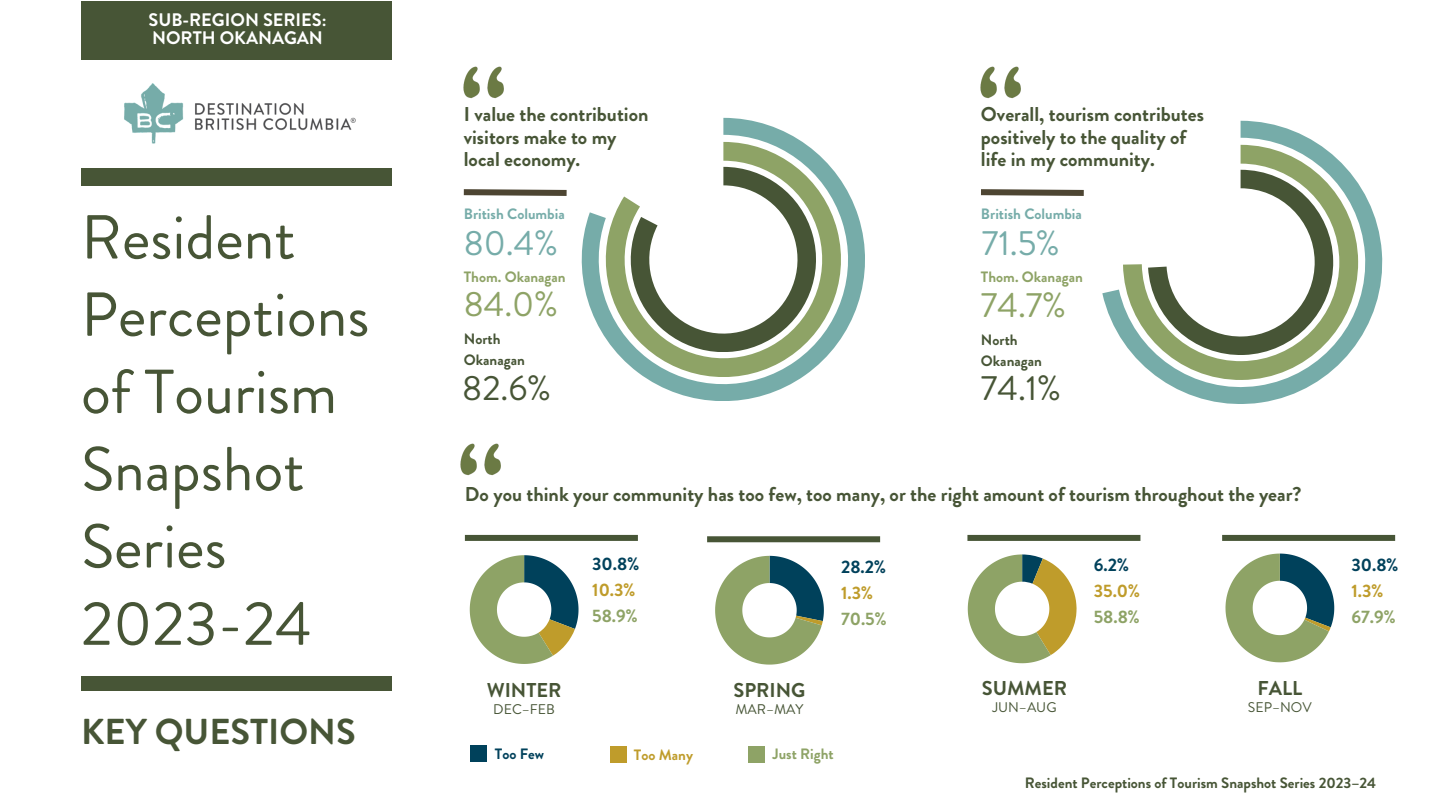
<style>
.page{position:relative;width:1440px;height:810px;background:#fff}
.page>*{position:absolute;margin:0;border:0;box-sizing:border-box;transform-origin:0 0}
.t1{font:62px "Brandon Grotesque";color:#475536}
.t2{font:700 36px "Brandon Grotesque";color:#475536}
.t3{font:35px "Brandon Grotesque";color:#76aca9}
.t4{font:35px "Brandon Grotesque";color:#8ea366}
.t5{font:35px "Brandon Grotesque";color:#475536}
.t6{font:700 20px/22.5px "Brandon Grotesque";color:#475536}
.t7{font:700 18.1px "Brandon Grotesque";color:#fff}
.t8{font:700 18px "Brandon Grotesque";color:#8ea366}
.t9{font:700 18px "Brandon Grotesque";color:#00415b}
.t10{font:700 18px "Brandon Grotesque";color:#bf9c2b}
.t11{font:700 15px "Brandon Grotesque";color:#475536}
.t12{font:700 15px "Brandon Grotesque";color:#8ea366}
.t13{font:700 15px "Brandon Grotesque";color:#76aca9}
.t14{font:700 15px "Brandon Grotesque";color:#bf9c2b}
.t15{font:700 15px "Brandon Grotesque";color:#00415b}
.t16{font:14px "Brandon Grotesque";color:#475536}
</style>
<div class="page">
<svg style="left:582px;top:118px;width:283px;height:283px"></svg>
<svg style="left:606px;top:142px;width:235px;height:235px"></svg>
<svg style="left:631px;top:167px;width:185px;height:185px"></svg>
<svg style="left:463px;top:189px;width:104px;height:7px"></svg>
<svg style="left:470px;top:555px;width:109px;height:109px"></svg>
<svg style="left:715px;top:556px;width:109px;height:109px"></svg>
<svg style="left:968px;top:554px;width:109px;height:109px"></svg>
<svg style="left:1226px;top:554px;width:108px;height:108px"></svg>
<div style="left:465px;top:535px;width:173px;height:6px;background:#475536"></div>
<div style="left:707px;top:536px;width:173px;height:6px;background:#475536"></div>
<div style="left:967px;top:535px;width:173px;height:6px;background:#475536"></div>
<div style="left:1222px;top:535px;width:173px;height:6px;background:#475536"></div>
<svg style="left:1102px;top:121px;width:280px;height:283px"></svg>
<svg style="left:1123px;top:145px;width:235px;height:235px"></svg>
<svg style="left:1148px;top:170px;width:185px;height:185px"></svg>
<svg style="left:981px;top:189px;width:103px;height:7px"></svg>
<div style="left:81px;top:676px;width:311px;height:14px;background:#475536"></div>
<div style="left:471px;top:746px;width:16px;height:16px;background:#00415b"></div>
<div style="left:611px;top:746px;width:16px;height:17px;background:#bf9c2b"></div>
<div style="left:748px;top:746px;width:17px;height:17px;background:#8ea366"></div>
<div style="left:81px;top:168px;width:311px;height:17px;background:#475536"></div>
<div style="left:81px;top:1px;width:311px;height:58px;background:#475536"></div>
<img style="left:124px;top:83px;width:232px;height:61px">
<img style="left:460px;top:443px;width:41px;height:33px">
<img style="left:980px;top:66px;width:41px;height:33px">
<img style="left:463px;top:66px;width:41px;height:33px">
<p class="t7" style="left:149px;top:7px;width:180px">SUB-REGION SERIES:</p>
<p class="t7" style="left:152px;top:25px;width:172px">NORTH OKANAGAN</p>
<p class="t1" style="left:81px;top:193px;width:216px">Resident</p>
<p class="t1" style="left:81px;top:271px;width:290px">Perceptions</p>
<p class="t1" style="left:81px;top:348px;width:258px">of Tourism</p>
<p class="t1" style="left:81px;top:425px;width:225px">Snapshot</p>
<p class="t1" style="left:81px;top:502px;width:147px">Series</p>
<p class="t1" style="left:81px;top:580px;width:232px">2023-24</p>
<p class="t2" style="left:81px;top:706px;width:276px">KEY QUESTIONS</p>
<p class="t6" style="left:464px;top:103px;width:186px">I value the contribution</p>
<p class="t6" style="left:464px;top:126px;width:154px">visitors make to my</p>
<p class="t6" style="left:464px;top:148px;width:118px">local economy.</p>
<p class="t6" style="left:981px;top:103px;width:224px">Overall, tourism contributes positively to the quality of life in my community.</p>
<p class="t13" style="left:464px;top:203px;width:103px">British Columbia</p>
<p class="t3" style="left:464px;top:218px;width:96px">80.4%</p>
<p class="t12" style="left:464px;top:266px;width:103px">Thom. Okanagan</p>
<p class="t13" style="left:981px;top:203px;width:103px">British Columbia</p>
<p class="t3" style="left:982px;top:218px;width:80px">71.5%</p>
<p class="t12" style="left:981px;top:266px;width:103px">Thom. Okanagan</p>
<p class="t4" style="left:464px;top:279px;width:96px">84.0%</p>
<p class="t4" style="left:981px;top:281px;width:87px">74.7%</p>
<p class="t11" style="left:464px;top:328px;width:38px">North</p>
<p class="t11" style="left:464px;top:349px;width:63px">Okanagan</p>
<p class="t11" style="left:981px;top:329px;width:38px">North</p>
<p class="t11" style="left:981px;top:350px;width:63px">Okanagan</p>
<p class="t5" style="left:462px;top:364px;width:90px">82.6%</p>
<p class="t5" style="left:981px;top:364px;width:82px">74.1%</p>
<p class="t6" style="left:465px;top:483px;width:838px">Do you think your community has too few, too many, or the right amount of tourism throughout the year?</p>
<p class="t6" style="left:487px;top:679px;width:76px">WINTER</p>
<p class="t16" style="left:493px;top:699px;width:63px">DEC–FEB</p>
<p class="t9" style="left:592px;top:551px;width:49px">30.8%</p>
<p class="t9" style="left:841px;top:554px;width:46px">28.2%</p>
<p class="t9" style="left:1094px;top:552px;width:37px">6.2%</p>
<p class="t9" style="left:1352px;top:552px;width:49px">30.8%</p>
<p class="t10" style="left:592px;top:577px;width:45px">10.3%</p>
<p class="t10" style="left:841px;top:580px;width:33px">1.3%</p>
<p class="t10" style="left:1094px;top:578px;width:48px">35.0%</p>
<p class="t10" style="left:1352px;top:578px;width:33px">1.3%</p>
<p class="t8" style="left:592px;top:603px;width:47px">58.9%</p>
<p class="t8" style="left:841px;top:606px;width:47px">70.5%</p>
<p class="t8" style="left:1094px;top:604px;width:48px">58.8%</p>
<p class="t8" style="left:1352px;top:604px;width:46px">67.9%</p>
<p class="t6" style="left:734px;top:679px;width:73px">SPRING</p>
<p class="t16" style="left:736px;top:699px;width:69px">MAR–MAY</p>
<p class="t6" style="left:982px;top:677px;width:87px">SUMMER</p>
<p class="t16" style="left:992px;top:698px;width:66px">JUN–AUG</p>
<p class="t6" style="left:1258px;top:677px;width:46px">FALL</p>
<p class="t16" style="left:1248px;top:697px;width:65px">SEP–NOV</p>
<p class="t15" style="left:495px;top:743px;width:51px">Too Few</p>
<p class="t14" style="left:634px;top:744px;width:61px">Too Many</p>
<p class="t12" style="left:772px;top:743px;width:63px">Just Right</p>
<p class="t11" style="left:1025px;top:772px;width:353px">Resident Perceptions of Tourism Snapshot Series 2023–24</p>
</div>
